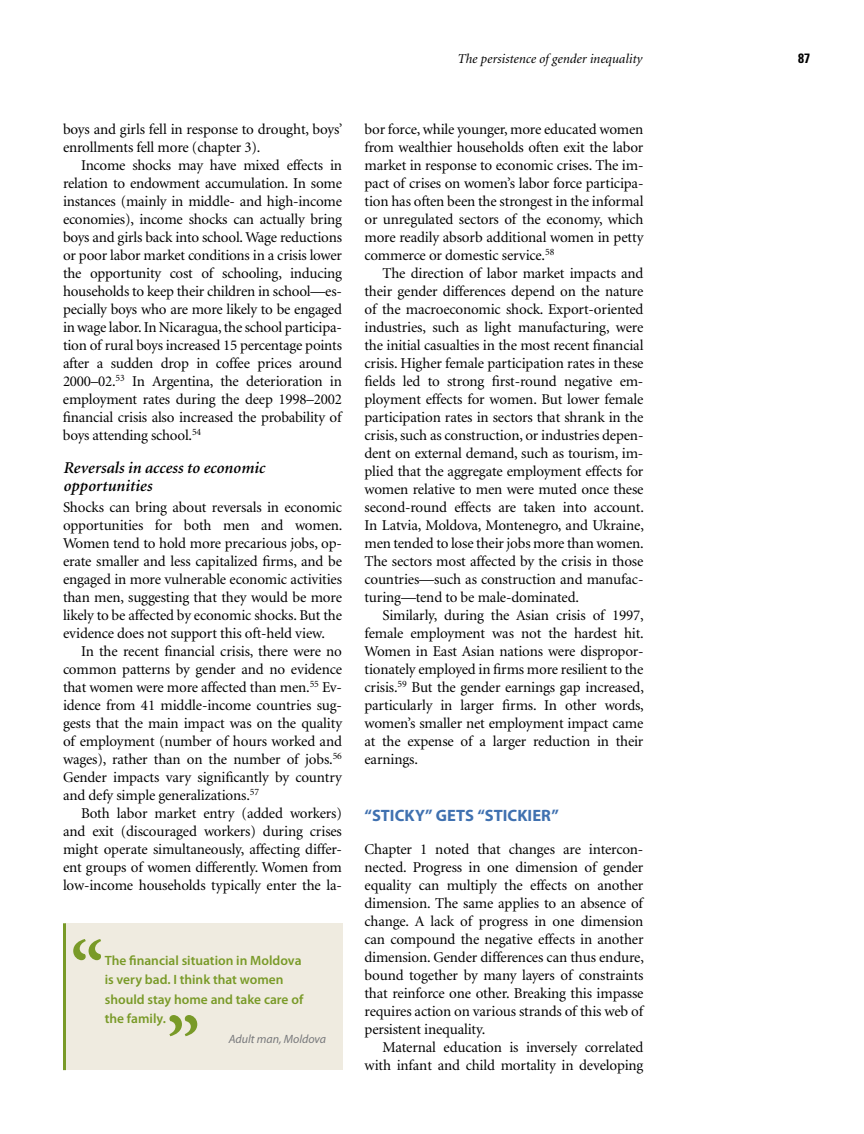
<style>
.page{position:relative;width:864px;height:1134px;background:#fff}
.page>*{position:absolute;margin:0;border:0;box-sizing:border-box;transform-origin:0 0}
.t1{font:700 72px "Minion";color:#799a28}
.t2{font:italic 600 16.5px/18px "Minion";color:#000}
.t3{font:700 16.5px "Myriad";letter-spacing:.005em;color:#4071b0}
.t4{font:15px/18px "Minion";letter-spacing:-.01em;color:#000;text-align:justify}
.t5{font:600 13.5px/19.5px "Myriad Pro";color:#799a28}
.t6{font:italic 13.5px "Minion";color:#000}
.t7{font:700 condensed 13.5px "Univers";color:#000}
.t8{font:italic 12px "Myriad Pro";color:#77787b}
</style>
<div class="page">
<div style="left:65px;top:923px;width:278px;height:147px;background:#efebe0"></div>
<hr style="left:63px;top:923px;width:3px;height:147px;background:#799a28">
<p class="t6" style="left:457px;top:52px;width:186px">The persistence of gender inequality</p>
<p class="t7" style="left:798px;top:50px;width:13px">87</p>
<p class="t4" style="left:63px;top:120px;width:281px">boys and girls fell in response to drought, boys’ enrollments fell more (chapter 3).</p>
<p class="t4" style="left:63px;top:156px;width:281px;text-indent:18px">Income shocks may have mixed effects in relation to endowment accumulation. In some instances (mainly in middle- and high-income economies), income shocks can actually bring boys and girls back into school. Wage reductions or poor labor market conditions in a crisis lower the opportunity cost of schooling, inducing households to keep their children in school—es&shy;pecially boys who are more likely to be engaged in wage labor. In Nicaragua, the school participa&shy;tion of rural boys increased 15 percentage points after a sudden drop in coffee prices around 2000–02.<sup>53</sup> In Argentina, the deterioration in employment rates during the deep 1998–2002 financial crisis also increased the probability of boys attending school.<sup>54</sup></p>
<p class="t2" style="left:63px;top:459px;width:203px">Reversals in access to economic opportunities</p>
<p class="t4" style="left:63px;top:498px;width:281px">Shocks can bring about reversals in economic opportunities for both men and women.<br>Women tend to hold more precarious jobs, op&shy;erate smaller and less capitalized firms, and be engaged in more vulnerable economic activities than men, suggesting that they would be more likely to be affected by economic shocks. But the evidence does not support this oft-held view.</p>
<p class="t4" style="left:63px;top:642px;width:281px;text-indent:18px">In the recent financial crisis, there were no common patterns by gender and no evidence that women were more affected than men.<sup>55</sup> Ev&shy;idence from 41 middle-income countries sug&shy;gests that the main impact was on the quality of employment (number of hours worked and wages), rather than on the number of jobs.<sup>56<br></sup>Gender impacts vary significantly by country and defy simple generalizations.<sup>57</sup></p>
<p class="t4" style="left:63px;top:804px;width:280px;text-indent:18px">Both labor market entry (added workers) and exit (discouraged workers) during crises might operate simultaneously, affecting differ&shy;ent groups of women differently. Women from low-income households typically enter the la-</p>
<h1 class="t1" style="left:70px;top:931px;width:35px">“</h1>
<p class="t5" style="left:105px;top:950px;width:200px">The financial situation in Moldova is very bad. I think that women should stay home and take care of the family.</p>
<p class="t8" style="left:229px;top:1031px;width:99px">Adult man, Moldova</p>
<h1 class="t1" style="left:167px;top:1006px;width:35px">”</h1>
<p class="t4" style="left:364px;top:120px;width:281px">bor force, while younger, more educated women from wealthier households often exit the labor market in response to economic crises. The im&shy;pact of crises on women’s labor force participa&shy;tion has often been the strongest in the informal or unregulated sectors of the economy, which more readily absorb additional women in petty commerce or domestic service.<sup>58</sup></p>
<p class="t4" style="left:364px;top:264px;width:281px;text-indent:18px">The direction of labor market impacts and their gender differences depend on the nature of the macroeconomic shock. Export-oriented industries, such as light manufacturing, were the initial casualties in the most recent financial crisis. Higher female participation rates in these fields led to strong first-round negative em&shy;ployment effects for women. But lower female participation rates in sectors that shrank in the crisis, such as construction, or industries depen&shy;dent on external demand, such as tourism, im&shy;plied that the aggregate employment effects for women relative to men were muted once these second-round effects are taken into account.<br>In Latvia, Moldova, Montenegro, and Ukraine, men tended to lose their jobs more than women.<br>The sectors most affected by the crisis in those countries—such as construction and manufac&shy;turing—tend to be male-dominated.</p>
<p class="t4" style="left:364px;top:606px;width:281px;text-indent:18px">Similarly, during the Asian crisis of 1997, female employment was not the hardest hit.<br>Women in East Asian nations were dispropor&shy;tionately employed in firms more resilient to the crisis.<sup>59</sup> But the gender earnings gap increased, particularly in larger firms. In other words, women’s smaller net employment impact came at the expense of a larger reduction in their earnings.</p>
<p class="t3" style="left:364px;top:807px;width:196px">“STICKY” GETS “STICKIER”</p>
<p class="t4" style="left:364px;top:840px;width:281px">Chapter 1 noted that changes are intercon&shy;nected. Progress in one dimension of gender equality can multiply the effects on another dimension. The same applies to an absence of change. A lack of progress in one dimension can compound the negative effects in another dimension. Gender differences can thus endure, bound together by many layers of constraints that reinforce one other. Breaking this impasse requires action on various strands of this web of persistent inequality.</p>
<p class="t4" style="left:364px;top:1038px;width:281px;text-align:right">Maternal education is inversely correlated with infant and child mortality in developing</p>
</div>
